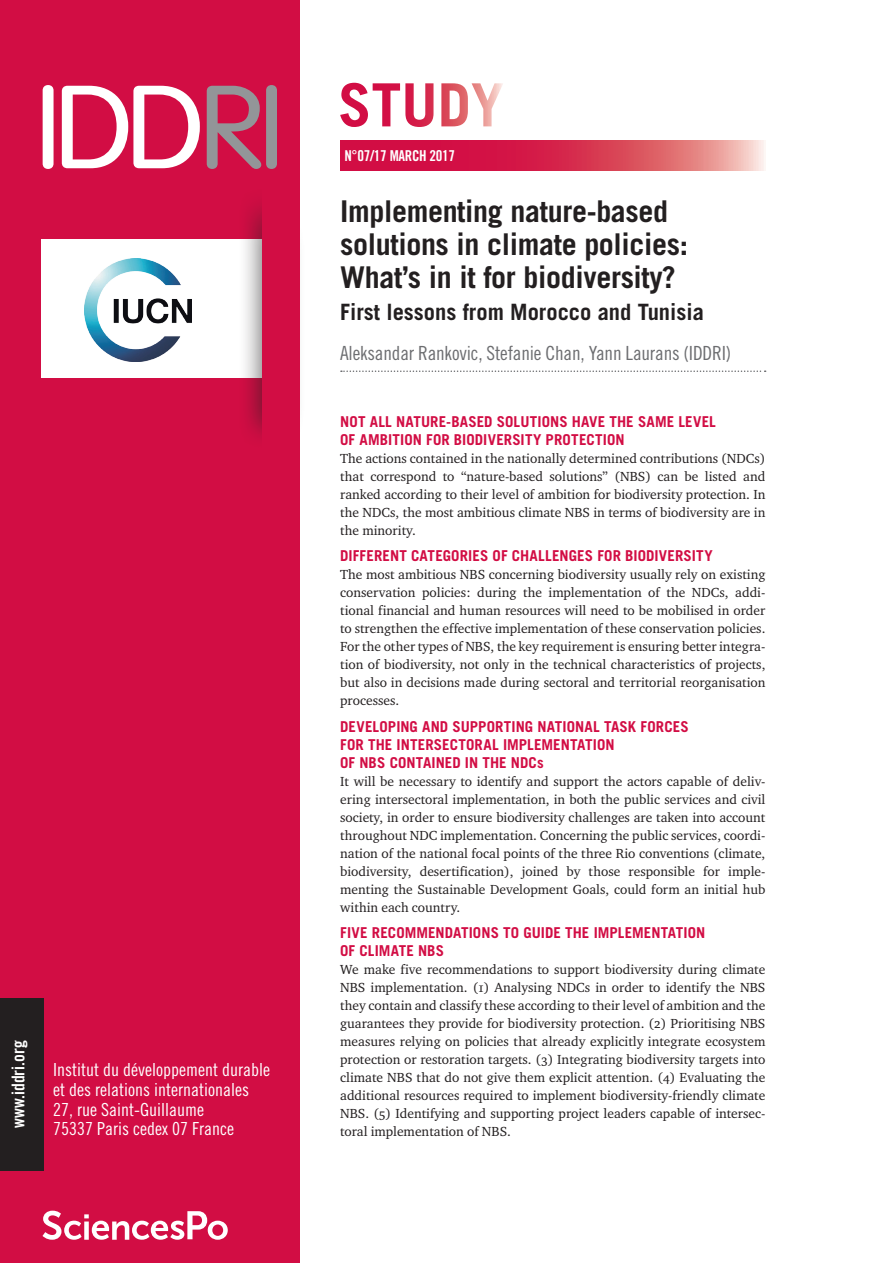
<style>
.page{position:relative;width:893px;height:1263px;background:#fff}
.page>*{position:absolute;margin:0;border:0;box-sizing:border-box;transform-origin:0 0}
.t1{font:700 30px/33px "Trade Gothic LT Std";letter-spacing:-.01em;color:#231f20}
.t2{font:700 22.5px "Trade Gothic LT Std";color:#231f20}
.t3{font:19.5px "Trade Gothic LT Std Cn 18";letter-spacing:-.01em;color:#6c6d70}
.t4{font:18px/19.6px "Trade Gothic LT Std Cn 18";color:#fff}
.t5{font:17.7px "Trade Gothic LT Std Bd Cn 20";color:#fff}
.t6{font:700 15px/18px "Trade Gothic LT Std";letter-spacing:.005em;color:#d20d44}
.t7{font:15px "Trade Gothic LT Std Bd Cn 20";letter-spacing:-.02em;color:#fff}
.t8{font:13.5px/18px "Charter ITC";color:#231f20;text-align:justify}
</style>
<div class="page">
<div style="left:0;top:0;width:299px;height:1263px;background:#d20d44"></div>
<div style="left:43px;top:85px;width:11px;height:84px;background:#fff;border-radius:5px"></div>
<svg style="left:62px;top:86px;width:138px;height:82px"></svg>
<svg style="left:207px;top:86px;width:54px;height:83px"></svg>
<div style="left:266px;top:85px;width:11px;height:84px;background:#939598;border-radius:5px"></div>
<svg style="left:340px;top:140px;width:424px;height:30px;background:#da3f5e"></svg>
<div style="left:0;top:998px;width:44px;height:172px;background:#231f20"></div>
<svg style="left:43px;top:1210px;width:185px;height:30px"></svg>
<svg style="left:340px;top:83px;width:163px;height:44px"></svg>
<svg style="left:341px;top:370px;width:425px;height:2px"></svg>
<div style="left:41px;top:239px;width:235px;height:138px;background:#fff"></div>
<div style="left:237px;top:185px;width:69px;height:265px;background:#231f20;opacity:.75"></div>
<div style="left:262px;top:188px;width:37px;height:284px;background:#d20d44"></div>
<img style="left:85px;top:259px;width:107px;height:103px">
<h3 class="t5" style="left:7px;top:1128px;width:89px;rotate:-90deg">www.iddri.org</h3>
<h3 class="t4" style="left:53px;top:1060px;width:218px">Institut du développement durable et des relations internationales<br>27, rue Saint-Guillaume<br>75337 Paris cedex 07 France</h3>
<p class="t7" style="left:344px;top:146px;width:112px">N°07/17 MARCH 2017</p>
<h1 class="t1" style="left:340px;top:194px;width:349px">Implementing nature-based solutions in climate policies:<br>What’s in it for biodiversity?</h1>
<h2 class="t2" style="left:340px;top:298px;width:365px">First lessons from Morocco and Tunisia</h2>
<h3 class="t3" style="left:340px;top:341px;width:393px">Aleksandar Rankovic, Stefanie Chan, Yann Laurans (IDDRI)</h3>
<p class="t6" style="left:340px;top:412px;width:377px">NOT ALL NATURE-BASED SOLUTIONS HAVE THE SAME LEVEL<br>OF AMBITION FOR BIODIVERSITY PROTECTION</p>
<p class="t8" style="left:340px;top:449px;width:427px">The actions contained in the nationally determined contributions (NDCs) that correspond to “nature-based solutions” (NBS) can be listed and ranked according to their level of ambition for biodiversity protection. In the NDCs, the most ambitious climate NBS in terms of biodiversity are in the minority.</p>
<p class="t6" style="left:340px;top:546px;width:374px">DIFFERENT CATEGORIES OF CHALLENGES FOR BIODIVERSITY</p>
<p class="t8" style="left:340px;top:565px;width:427px">The most ambitious NBS concerning biodiversity usually rely on existing conservation policies: during the implementation of the NDCs, addi&shy;tional financial and human resources will need to be mobilised in order to strengthen the effective implementation of these conservation policies.<br>For the other types of NBS, the key requirement is ensuring better integra&shy;tion of biodiversity, not only in the technical characteristics of projects, but also in decisions made during sectoral and territorial reorganisation processes.</p>
<p class="t6" style="left:340px;top:717px;width:350px">DEVELOPING AND SUPPORTING NATIONAL TASK FORCES<br>FOR THE INTERSECTORAL IMPLEMENTATION<br>OF NBS CONTAINED IN THE NDCs</p>
<p class="t8" style="left:340px;top:772px;width:427px">It will be necessary to identify and support the actors capable of deliv&shy;ering intersectoral implementation, in both the public services and civil society, in order to ensure biodiversity challenges are taken into account throughout NDC implementation. Concerning the public services, coordi&shy;nation of the national focal points of the three Rio conventions (climate, biodiversity, desertification), joined by those responsible for imple&shy;menting the Sustainable Development Goals, could form an initial hub within each country.</p>
<p class="t6" style="left:340px;top:924px;width:367px">FIVE RECOMMENDATIONS TO GUIDE THE IMPLEMENTATION<br>OF CLIMATE NBS</p>
<p class="t8" style="left:340px;top:960px;width:427px">We make five recommendations to support biodiversity during climate NBS implementation. (1) Analysing NDCs in order to identify the NBS they contain and classify these according to their level of ambition and the guarantees they provide for biodiversity protection. (2) Prioritising NBS measures relying on policies that already explicitly integrate ecosystem protection or restoration targets. (3) Integrating biodiversity targets into climate NBS that do not give them explicit attention. (4) Evaluating the additional resources required to implement biodiversity-friendly climate NBS. (5) Identifying and supporting project leaders capable of intersec&shy;toral implementation of NBS.</p>
</div>
